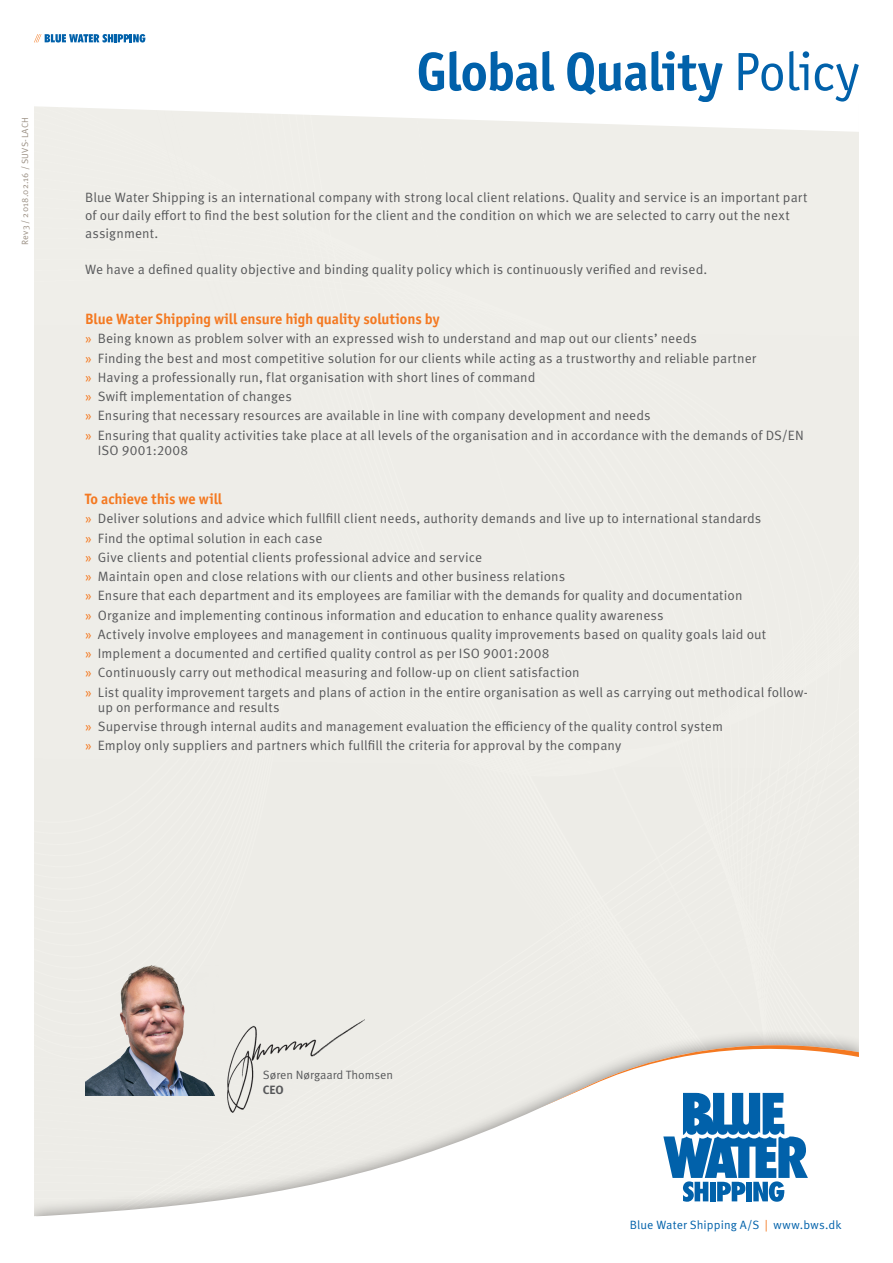
<style>
.page{position:relative;width:893px;height:1263px;background:#fff}
.page>*{position:absolute;margin:0;border:0;box-sizing:border-box;transform-origin:0 0}
.t1{font:700 54px "Officina Sans ITC Std";letter-spacing:-.015em;color:#0161aa}
.t2{font:700 15px "Officina Sans ITC Std";color:#f47921}
.t3{font:13.5px/19.2px "Meta OT Norm";letter-spacing:.005em;color:#57585a}
.t4{font:12px "Meta OT Norm";letter-spacing:.01em;color:#0161aa}
.t5{font:12px "Meta OT Norm";color:#57585a}
.t6{font:700 12px "Meta OT";color:#57585a}
.t7{font:9px "Meta OT Norm";letter-spacing:.03em;color:#9a8f83}
.s1{font-weight:400}
.s2{color:#f47921}
</style>
<div class="page">
<div style="left:302px;top:828px;width:557px;height:202px;background:#edece7"></div>
<div style="left:34px;top:828px;width:247px;height:123px;background:#edece7"></div>
<div style="left:34px;top:828px;width:245px;height:111px;background:#edece7"></div>
<div style="left:34px;top:828px;width:242px;height:100px;background:#edece7"></div>
<div style="left:34px;top:828px;width:240px;height:89px;background:#edece7"></div>
<div style="left:34px;top:828px;width:238px;height:78px;background:#edece7"></div>
<div style="left:34px;top:828px;width:236px;height:67px;background:#edece7"></div>
<div style="left:34px;top:828px;width:234px;height:55px;background:#edece7"></div>
<div style="left:34px;top:828px;width:232px;height:44px;background:#edece7"></div>
<div style="left:34px;top:828px;width:230px;height:33px;background:#edece7"></div>
<div style="left:34px;top:828px;width:228px;height:22px;background:#edece7"></div>
<div style="left:34px;top:828px;width:226px;height:11px;background:#edece7"></div>
<div style="left:34px;top:132px;width:825px;height:696px;background:#eeede8"></div>
<svg style="left:34px;top:34px;width:111px;height:9px"></svg>
<img style="left:85px;top:950px;width:134px;height:80px">
<div style="left:228px;top:1019px;width:137px;height:11px;background:#edece7"></div>
<svg style="left:34px;top:106px;width:816px;height:26px"></svg>
<div style="left:34px;top:1030px;width:825px;height:199px;background:#231f20;opacity:.5"></div>
<svg style="left:34px;top:1039px;width:825px;height:6px;background:#e1ddd8"></svg>
<svg style="left:34px;top:1045px;width:825px;height:184px"></svg>
<p class="t7" style="left:20px;top:245px;width:130px;rotate:-90deg">Rev3 / 2018.02.16 / SUVS-LACH</p>
<h1 class="t1" style="left:417px;top:38px;width:444px">Global Quality <span class="s1">Policy</span></h1>
<p class="t3" style="left:85px;top:188px;width:724px;line-height:18px">Blue Water Shipping is an international company with strong local client relations. Quality and service is an important part of our daily effort to find the best solution for the client and the condition on which we are selected to carry out the next assignment.</p>
<p class="t3" style="left:85px;top:259px;width:624px">We have a defined quality objective and binding quality policy which is continuously verified and revised.</p>
<p class="t2" style="left:85px;top:310px;width:356px">Blue Water Shipping will ensure high quality solutions by</p>
<p class="t3" style="left:85px;top:329px;width:720px"><span class="s2">»</span> Being known as problem solver with an expressed wish to understand and map out our clients’ needs<br><span class="s2">»</span> Finding the best and most competitive solution for our clients while acting as a trustworthy and reliable partner<br><span class="s2">»</span> Having a professionally run, flat organisation with short lines of command<br><span class="s2">»</span> Swift implementation of changes<br><span class="s2">»</span> Ensuring that necessary resources are available in line with company development and needs<br><span class="s2">»</span> Ensuring that quality activities take place at all levels of the organisation and in accordance with the demands of DS/EN</p>
<p class="t3" style="left:98px;top:440px;width:92px">ISO 9001:2008</p>
<p class="t2" style="left:85px;top:490px;width:139px">To achieve this we will</p>
<p class="t3" style="left:85px;top:509px;width:724px"><span class="s2">»</span> Deliver solutions and advice which fullfill client needs, authority demands and live up to international standards<br><span class="s2">»</span> Find the optimal solution in each case<br><span class="s2">»</span> Give clients and potential clients professional advice and service<br><span class="s2">»</span> Maintain open and close relations with our clients and other business relations<br><span class="s2">»</span> Ensure that each department and its employees are familiar with the demands for quality and documentation<br><span class="s2">»</span> Organize and implementing continous information and education to enhance quality awareness<br><span class="s2">»</span> Actively involve employees and management in continuous quality improvements based on quality goals laid out<br><span class="s2">»</span> Implement a documented and certified quality control as per ISO 9001:2008<br><span class="s2">»</span> Continuously carry out methodical measuring and follow-up on client satisfaction<br><span class="s2">»</span> List quality improvement targets and plans of action in the entire organisation as well as carrying out methodical follow-</p>
<p class="t3" style="left:85px;top:697px;width:639px;text-indent:13px">up on performance and results<br><span class="s2">»</span> Supervise through internal audits and management evaluation the efficiency of the quality control system <span class="s2">»</span> Employ only suppliers and partners which fullfill the criteria for approval by the company</p>
<p class="t5" style="left:263px;top:1068px;width:132px">Søren Nørgaard Thomsen</p>
<p class="t6" style="left:263px;top:1082px;width:22px">CEO</p>
<p class="t4" style="left:630px;top:1217px;width:213px">Blue Water Shipping A/S <span class="s2">|</span> www.bws.dk</p>
</div>
